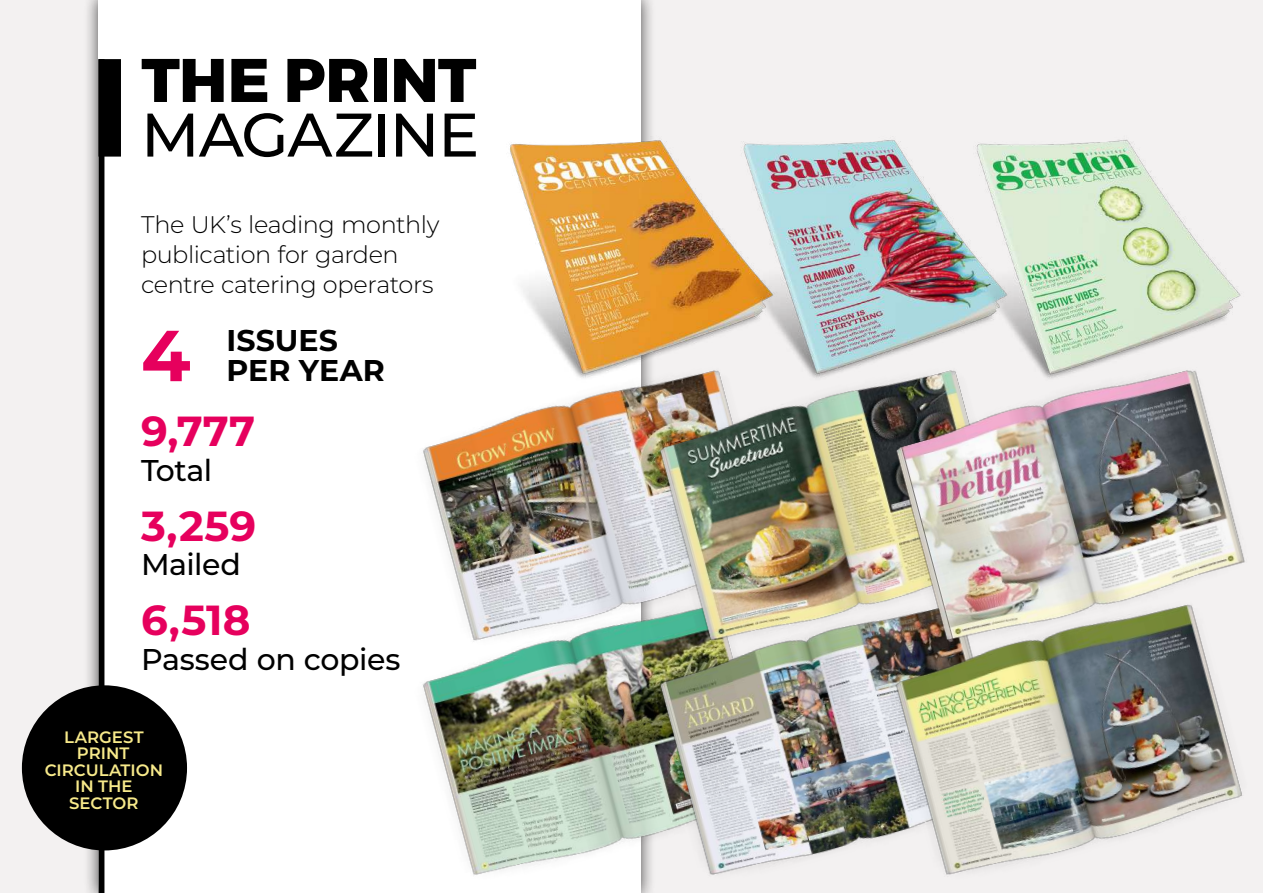
<style>
.page{position:relative;width:1263px;height:893px;background:#f3f1f1}
.page>*{position:absolute;margin:0;border:0;box-sizing:border-box;transform-origin:0 0}
.t1{font:700 72px "Montserrat";color:#e6005d}
.t2{font:800 61.5px "Montserrat";color:#000}
.t3{font:500 61.5px "Montserrat";letter-spacing:-.02em;color:#000}
.t4{font:700 42px "Montserrat";letter-spacing:.005em;color:#e6005d}
.t5{font:500 30px "Montserrat";letter-spacing:-.015em;color:#000}
.t6{font:700 30px/30px "Montserrat";color:#000}
.t7{font:300 24px/30px "Montserrat";letter-spacing:-.02em;color:#000}
.t8{font:600 16.5px/16.5px "Montserrat";color:#f7e98a;text-align:center}
</style>
<div class="page">
<div style="left:83px;top:0;width:573px;height:893px;background:#000;opacity:.75"></div>
<div style="left:98px;top:0;width:543px;height:893px;background:#fff"></div>
<div style="left:98px;top:59px;width:6px;height:834px;background:#000"></div>
<div style="left:98px;top:59px;width:23px;height:98px;background:#000"></div>
<img style="left:510px;top:124px;width:224px;height:197px">
<img style="left:734px;top:140px;width:233px;height:181px">
<img style="left:423px;top:321px;width:195px;height:235px">
<img style="left:422px;top:556px;width:196px;height:319px">
<img style="left:618px;top:321px;width:237px;height:235px">
<img style="left:618px;top:556px;width:237px;height:337px">
<img style="left:855px;top:321px;width:389px;height:235px">
<img style="left:855px;top:556px;width:390px;height:319px">
<div style="left:22px;top:685px;width:165px;height:165px;background:#000;border-radius:50%"></div>
<img style="left:967px;top:139px;width:277px;height:247px">
<h2 class="t2" style="left:141px;top:42px;width:337px">THE PRINT</h2>
<h2 class="t3" style="left:141px;top:92px;width:340px">MAGAZINE</h2>
<p class="t7" style="left:141px;top:208px;width:300px">The UK’s leading monthly publication for garden centre catering operators</p>
<h1 class="t1" style="left:141px;top:304px;width:51px">4</h1>
<p class="t6" style="left:227px;top:324px;width:160px">ISSUES<br>PER YEAR</p>
<h3 class="t4" style="left:141px;top:401px;width:116px">9,777</h3>
<p class="t5" style="left:141px;top:449px;width:73px">Total</p>
<h3 class="t4" style="left:141px;top:495px;width:117px">3,259</h3>
<p class="t5" style="left:141px;top:543px;width:101px">Mailed</p>
<h3 class="t4" style="left:141px;top:590px;width:111px">6,518</h3>
<p class="t5" style="left:141px;top:638px;width:261px">Passed on copies</p>
<p class="t8" style="left:45px;top:728px;width:120px">LARGEST<br>PRINT<br>CIRCULATION<br>IN THE<br>SECTOR</p>
</div>
